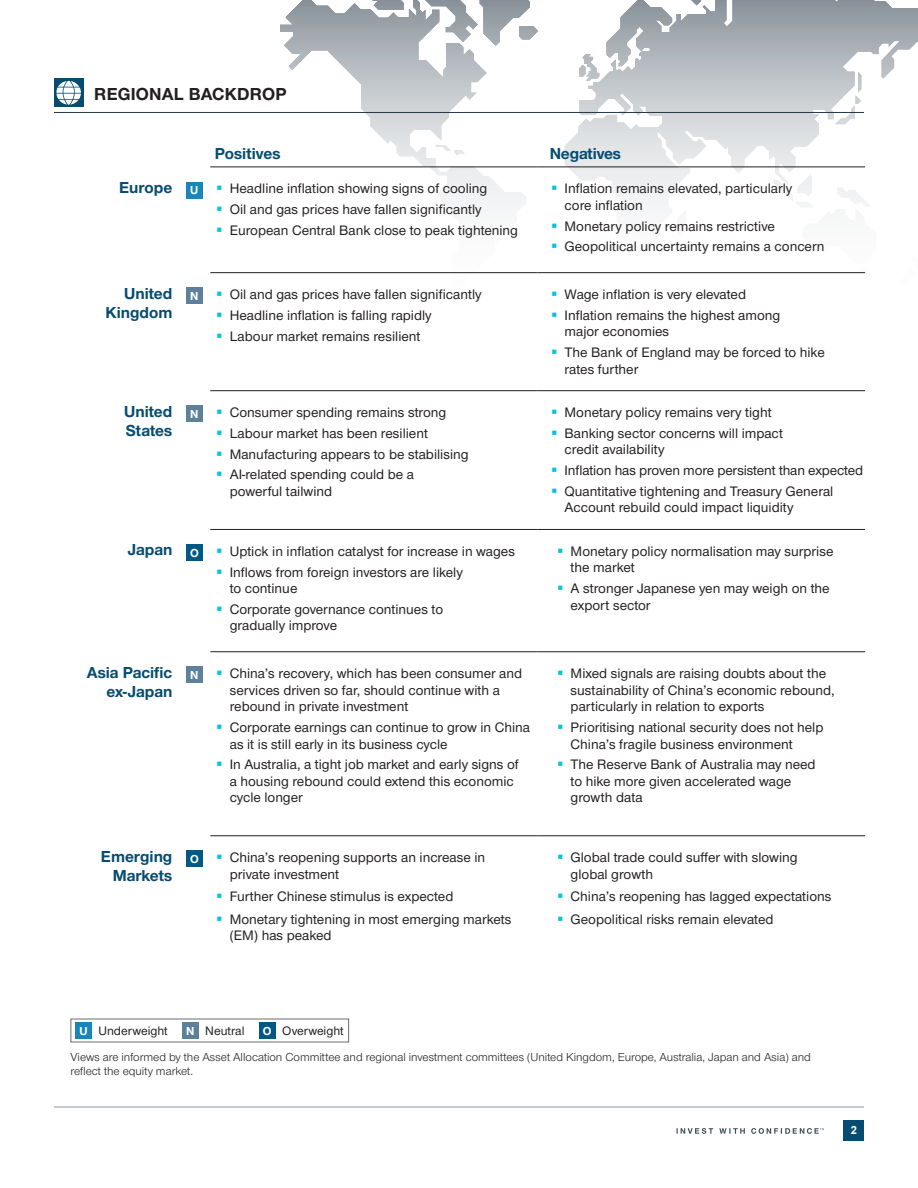
<style>
.page{position:relative;width:918px;height:1188px;background:#fff}
.page>*{position:absolute;margin:0;border:0;box-sizing:border-box;transform-origin:0 0}
.t1{font:700 18px "Nimbus Sans Novus";letter-spacing:.01em;color:#231f20}
.t2{font:700 16.5px/19.8px "Nimbus Sans Novus";color:#054c70;text-align:right}
.t3{font:500 14.25px/16.5px "Nimbus Sans Novus";color:#231f20}
.t4{font:500 12.75px "Nimbus Sans Novus";color:#231f20}
.t5{font:12px/14.4px "Nimbus Sans Novus";color:#231f20}
.t6{font:700 11.25px "Arial";color:#fff}
.s1{font-size:12px;color:#fff}
.s2{color:#05c3de}
.s3{font-weight:700;font-size:12px;color:#fff}
.s4{font-weight:700;font-size:16.5px;color:#054c70}
</style>
<div class="page">
<div style="left:844px;top:1121px;width:20px;height:20px;background:#054c70"></div>
<hr style="left:54px;top:1107px;width:810px;height:1px;background:#8f969c">
<svg style="left:677px;top:1128px;width:147px;height:6px"></svg>
<svg style="left:244px;top:0;width:674px;height:274px"></svg>
<hr style="left:54px;top:112px;width:810px;height:1px;background:#253746">
<div style="left:54px;top:79px;width:29px;height:28px;background:#054c70"></div>
<svg style="left:56px;top:81px;width:25px;height:24px"></svg>
<hr style="left:210px;top:529px;width:328px;height:1px;background:#231f20">
<hr style="left:538px;top:529px;width:327px;height:1px;background:#231f20">
<hr style="left:210px;top:651px;width:328px;height:1px;background:#231f20">
<hr style="left:538px;top:651px;width:327px;height:1px;background:#231f20">
<hr style="left:210px;top:835px;width:328px;height:1px;background:#231f20">
<hr style="left:538px;top:835px;width:327px;height:1px;background:#231f20">
<hr style="left:210px;top:167px;width:328px;height:1px;background:#231f20">
<hr style="left:538px;top:167px;width:327px;height:1px;background:#231f20">
<hr style="left:210px;top:272px;width:328px;height:1px;background:#231f20">
<hr style="left:538px;top:272px;width:327px;height:1px;background:#231f20">
<hr style="left:210px;top:390px;width:328px;height:1px;background:#231f20">
<hr style="left:538px;top:390px;width:327px;height:1px;background:#231f20">
<div style="left:186px;top:182px;width:17px;height:16px;background:#1886bb"></div>
<div style="left:186px;top:288px;width:17px;height:16px;background:#5d819b"></div>
<div style="left:186px;top:406px;width:17px;height:16px;background:#5d819b"></div>
<div style="left:186px;top:544px;width:17px;height:17px;background:#015883"></div>
<div style="left:186px;top:667px;width:17px;height:16px;background:#5d819b"></div>
<div style="left:186px;top:851px;width:17px;height:16px;background:#015883"></div>
<div style="left:259px;top:1022px;width:17px;height:17px;background:#015883"></div>
<div style="left:182px;top:1022px;width:17px;height:17px;background:#5d819b"></div>
<div style="left:75px;top:1022px;width:17px;height:17px;background:#1886bb"></div>
<p class="t1" style="left:94px;top:82px;width:194px">REGIONAL BACKDROP</p>
<p class="t2" style="left:215px;top:143px;width:67px">Positives</p>
<p class="t2" style="left:550px;top:143px;width:73px">Negatives</p>
<p class="t2" style="left:119px;top:177px;width:81px">Europe <span class="s1">U</span></p>
<p class="t3" style="left:216px;top:180px;width:273px"><span class="s2">▪</span> Headline inflation showing signs of cooling</p>
<p class="t3" style="left:216px;top:201px;width:267px"><span class="s2">▪</span> Oil and gas prices have fallen significantly</p>
<p class="t3" style="left:216px;top:221px;width:303px"><span class="s2">▪</span> European Central Bank close to peak tightening</p>
<p class="t2" style="left:106px;top:282px;width:68px">United<br>Kingdom</p>
<p class="t3" style="left:190px;top:286px;width:293px"><span class="s3">N</span> <span class="s2">▪</span> Oil and gas prices have fallen significantly</p>
<p class="t3" style="left:216px;top:306px;width:217px"><span class="s2">▪</span> Headline inflation is falling rapidly</p>
<p class="t3" style="left:216px;top:327px;width:206px"><span class="s2">▪</span> Labour market remains resilient</p>
<p class="t2" style="left:124px;top:400px;width:50px;text-align:left">United<br>States</p>
<p class="t3" style="left:190px;top:404px;width:258px"><span class="s3">N</span> <span class="s2">▪</span> Consumer spending remains strong</p>
<p class="t3" style="left:216px;top:424px;width:213px"><span class="s2">▪</span> Labour market has been resilient</p>
<p class="t3" style="left:216px;top:445px;width:254px"><span class="s2">▪</span> Manufacturing appears to be stabilising</p>
<p class="t3" style="left:230px;top:466px;width:186px;text-indent:-13px"><span class="s2">▪</span> AI‑related spending could be a powerful tailwind</p>
<p class="t3" style="left:128px;top:542px;width:389px"><span class="s4">Japan</span> <span class="s3">O</span> <span class="s2">▪</span> Uptick in inflation catalyst for increase in wages</p>
<p class="t3" style="left:230px;top:563px;width:235px;text-indent:-13px"><span class="s2">▪</span> Inflows from foreign investors are likely to continue</p>
<p class="t3" style="left:230px;top:600px;width:215px;text-indent:-13px"><span class="s2">▪</span> Corporate governance continues to gradually improve</p>
<p class="t2" style="left:87px;top:661px;width:87px">Asia Pacific ex‑Japan</p>
<p class="t3" style="left:230px;top:665px;width:294px;text-indent:-40px"><span class="s3">N</span> <span class="s2">▪</span> China’s recovery, which has been consumer and services driven so far, should continue with a rebound in private investment</p>
<p class="t3" style="left:230px;top:718px;width:302px;text-indent:-13px"><span class="s2">▪</span> Corporate earnings can continue to grow in China as it is still early in its business cycle</p>
<p class="t3" style="left:230px;top:756px;width:291px;text-indent:-13px"><span class="s2">▪</span> In Australia, a tight job market and early signs of a housing rebound could extend this economic cycle longer</p>
<p class="t2" style="left:101px;top:846px;width:73px">Emerging<br>Markets</p>
<p class="t3" style="left:230px;top:849px;width:257px;text-indent:-40px"><span class="s3">O</span> <span class="s2">▪</span> China’s reopening supports an increase in private investment</p>
<p class="t3" style="left:216px;top:888px;width:239px"><span class="s2">▪</span> Further Chinese stimulus is expected</p>
<p class="t3" style="left:230px;top:910px;width:283px;text-indent:-13px"><span class="s2">▪</span> Monetary tightening in most emerging markets (EM) has peaked</p>
<p class="t3" style="left:565px;top:180px;width:229px;text-indent:-13px"><span class="s2">▪</span> Inflation remains elevated, particularly core inflation</p>
<p class="t3" style="left:551px;top:217px;width:225px"><span class="s2">▪</span> Monetary policy remains restrictive</p>
<p class="t3" style="left:551px;top:238px;width:275px"><span class="s2">▪</span> Geopolitical uncertainty remains a concern</p>
<p class="t3" style="left:551px;top:286px;width:196px"><span class="s2">▪</span> Wage inflation is very elevated</p>
<p class="t3" style="left:565px;top:306px;width:217px;text-indent:-13px"><span class="s2">▪</span> Inflation remains the highest among major economies</p>
<p class="t3" style="left:565px;top:344px;width:262px;text-indent:-13px"><span class="s2">▪</span> The Bank of England may be forced to hike rates further</p>
<p class="t3" style="left:551px;top:404px;width:222px"><span class="s2">▪</span> Monetary policy remains very tight</p>
<p class="t3" style="left:565px;top:424px;width:220px;text-indent:-13px"><span class="s2">▪</span> Banking sector concerns will impact credit availability</p>
<p class="t3" style="left:551px;top:462px;width:314px"><span class="s2">▪</span> Inflation has proven more persistent than expected</p>
<p class="t3" style="left:565px;top:482px;width:270px;text-indent:-13px"><span class="s2">▪</span> Quantitative tightening and Treasury General<br>Account rebuild could impact liquidity</p>
<p class="t3" style="left:571px;top:542px;width:264px;text-indent:-13px"><span class="s2">▪</span> Monetary policy normalisation may surprise the market</p>
<p class="t3" style="left:571px;top:580px;width:261px;text-indent:-13px"><span class="s2">▪</span> A stronger Japanese yen may weigh on the export sector</p>
<p class="t3" style="left:571px;top:665px;width:266px;text-indent:-13px"><span class="s2">▪</span> Mixed signals are raising doubts about the sustainability of China’s economic rebound, particularly in relation to exports</p>
<p class="t3" style="left:571px;top:718px;width:254px;text-indent:-13px"><span class="s2">▪</span> Prioritising national security does not help<br>China’s fragile business environment</p>
<p class="t3" style="left:571px;top:756px;width:247px;text-indent:-13px"><span class="s2">▪</span> The Reserve Bank of Australia may need to hike more given accelerated wage growth data</p>
<p class="t3" style="left:571px;top:849px;width:228px;text-indent:-13px"><span class="s2">▪</span> Global trade could suffer with slowing global growth</p>
<p class="t3" style="left:557px;top:888px;width:276px"><span class="s2">▪</span> China’s reopening has lagged expectations</p>
<p class="t3" style="left:557px;top:910px;width:218px"><span class="s2">▪</span> Geopolitical risks remain elevated</p>
<p class="t4" style="left:80px;top:1022px;width:90px"><span class="s3">U</span> Underweight</p>
<p class="t4" style="left:186px;top:1022px;width:60px"><span class="s3">N</span> Neutral</p>
<p class="t4" style="left:263px;top:1022px;width:82px"><span class="s3">O</span> Overweight</p>
<p class="t5" style="left:70px;top:1049px;width:742px">Views are informed by the Asset Allocation Committee and regional investment committees (United Kingdom, Europe, Australia, Japan and Asia) and reflect the equity market.</p>
<p class="t6" style="left:851px;top:1123px;width:8px">2</p>
</div>
